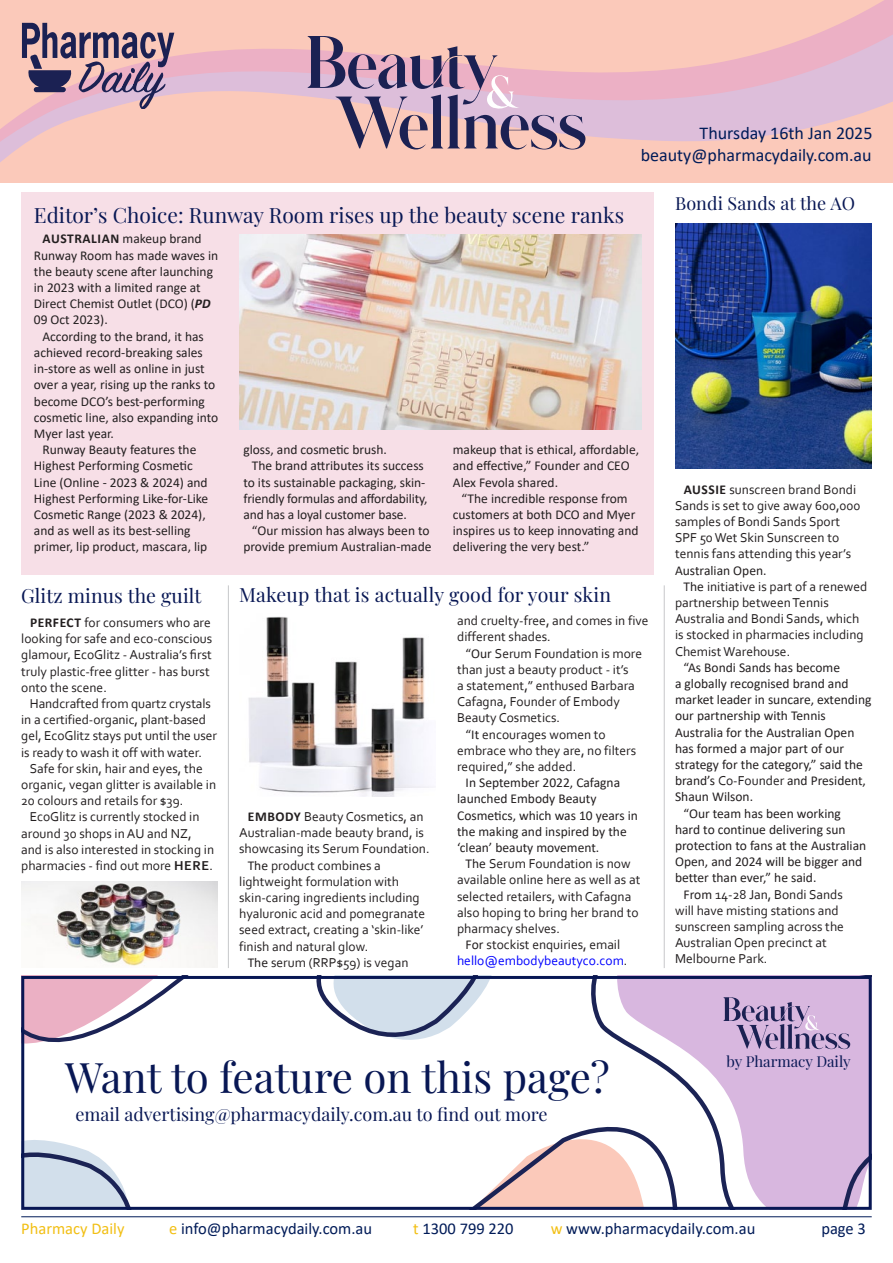
<style>
.page{position:relative;width:893px;height:1263px;background:#fff}
.page>*{position:absolute;margin:0;border:0;box-sizing:border-box;transform-origin:0 0}
.t1{font:42px "Playfair Display";color:#081754}
.t2{font:700 21px "Playfair Display";color:#081754}
.t3{font:700 19.5px "Playfair Display";letter-spacing:.01em;color:#081754}
.t4{font:18px "Playfair Display";color:#081754}
.t5{font:18px "Calibri";color:#001b58}
.t6{font:700 18px "Playfair Display";letter-spacing:.005em;color:#081754}
.t7{font:16.5px "Calibri";color:#001b58}
.t8{font:16.5px "Calibri";color:#f2bf14}
.t9{font:15px "Playfair Display";color:#081754}
.t10{font:13.5px/16.2px "Corbel";color:#231f20}
.t11{font:13.5px/16.2px "Calibri";color:#231f20}
.s1{font-weight:700}
.s2{font-weight:700;font-style:italic}
.s3{font-family:"Calibri";font-weight:700}
.s4{font-family:"Calibri"}
.s5{color:#00f}
.s6{font-family:"Corbel"}
.s7{color:#f2bf14}
</style>
<div class="page">
<hr style="left:21px;top:1216px;width:851px;height:1px;background:#001b58">
<svg style="left:0;top:0;width:893px;height:183px;background:#f4c4c0"></svg>
<svg style="left:22px;top:23px;width:152px;height:86px;background:#ad8e9d"></svg>
<svg style="left:307px;top:36px;width:278px;height:113px;background:#c39fad"></svg>
<svg style="left:316px;top:980px;width:174px;height:60px"></svg>
<svg style="left:25px;top:980px;width:158px;height:226px"></svg>
<svg style="left:591px;top:980px;width:277px;height:226px"></svg>
<svg style="left:474px;top:1094px;width:220px;height:112px"></svg>
<svg style="left:723px;top:997px;width:127px;height:52px;background:#b098c1"></svg>
<div style="left:21px;top:976px;width:851px;height:234px;border:3px solid #081754"></div>
<div style="left:21px;top:192px;width:633px;height:382px;background:#f7dfe7"></div>
<img style="left:239px;top:234px;width:402px;height:195px">
<img style="left:675px;top:223px;width:197px;height:246px">
<img style="left:21px;top:881px;width:197px;height:86px">
<img style="left:248px;top:617px;width:185px;height:179px">
<hr style="left:228px;top:585px;width:1px;height:383px;background:#c7c8ca">
<hr style="left:664px;top:585px;width:1px;height:383px;background:#c7c8ca">
<h3 class="t5" style="left:700px;top:121px;width:174px">Thursday 16th Jan 2025</h3>
<h3 class="t5" style="left:641px;top:143px;width:232px">beauty@pharmacydaily.com.au</h3>
<h2 class="t2" style="left:34px;top:199px;width:592px">Editor’s Choice: Runway Room rises up the beauty scene ranks</h2>
<p class="t11" style="left:34px;top:231px;width:186px;text-indent:9px"><span class="s1">AUSTRALIAN</span> makeup brand<br>Runway Room has made waves in the beauty scene after launching in 2023 with a limited range at<br>Direct Chemist Outlet (DCO) (<span class="s2">PD<br></span>09 Oct 2023).</p>
<p class="t11" style="left:42px;top:328px;width:163px">According to the brand, it has</p>
<p class="t11" style="left:34px;top:344px;width:170px">achieved record-breaking sales</p>
<p class="t11" style="left:34px;top:360px;width:172px">in-store as well as online in just</p>
<p class="t11" style="left:34px;top:376px;width:183px">over a year, rising up the ranks to</p>
<p class="t11" style="left:34px;top:393px;width:173px">become DCO’s best-performing</p>
<p class="t11" style="left:34px;top:409px;width:186px">cosmetic line, also expanding into</p>
<p class="t11" style="left:34px;top:425px;width:82px">Myer last year.</p>
<p class="t11" style="left:42px;top:441px;width:155px">Runway Beauty features the</p>
<p class="t11" style="left:34px;top:457px;width:160px">Highest Performing Cosmetic</p>
<p class="t11" style="left:34px;top:474px;width:175px">Line (Online - 2023 &amp; 2024) and</p>
<p class="t11" style="left:34px;top:490px;width:176px">Highest Performing Like-for-Like</p>
<p class="t11" style="left:34px;top:506px;width:173px">Cosmetic Range (2023 &amp; 2024),</p>
<p class="t11" style="left:34px;top:522px;width:158px">and as well as its best-selling</p>
<p class="t11" style="left:34px;top:538px;width:175px">primer, lip product, mascara, lip</p>
<p class="t11" style="left:453px;top:441px;width:188px">makeup that is ethical, affordable, and effective,” Founder and CEO<br>Alex Fevola shared.</p>
<p class="t11" style="left:453px;top:490px;width:187px;text-indent:9px">“The incredible response from customers at both DCO and Myer inspires us to keep innovating and delivering the very best.”</p>
<p class="t11" style="left:243px;top:441px;width:145px">gloss, and cosmetic brush.</p>
<p class="t11" style="left:252px;top:457px;width:173px">The brand attributes its success</p>
<p class="t11" style="left:243px;top:474px;width:183px">to its sustainable packaging, skin-</p>
<p class="t11" style="left:243px;top:490px;width:186px">friendly formulas and affordability,</p>
<p class="t11" style="left:243px;top:506px;width:165px">and has a loyal customer base.</p>
<p class="t11" style="left:252px;top:522px;width:179px">“Our mission has always been to</p>
<p class="t11" style="left:243px;top:538px;width:190px">provide premium Australian-made</p>
<h3 class="t3" style="left:21px;top:581px;width:182px">Glitz minus the guilt</h3>
<p class="t10" style="left:21px;top:614px;width:193px;text-indent:9px"><span class="s3">PERFECT</span> for consumers who are looking for safe and eco-conscious glamour, EcoGlitz - Australia’s first truly plastic-free glitter - has burst onto the scene.</p>
<p class="t10" style="left:21px;top:695px;width:197px;text-indent:9px">Handcrafted from quartz crystals in a certified-organic, plant-based gel, EcoGlitz stays put until the user is ready to wash it off with water.</p>
<p class="t10" style="left:21px;top:760px;width:196px;text-indent:9px">Safe for skin, hair and eyes, the organic, vegan glitter is available in<br>20 colours and retails for $39.</p>
<p class="t10" style="left:21px;top:808px;width:194px;text-indent:9px">EcoGlitz is currently stocked in around 30 shops in AU and NZ, and is also interested in stocking in pharmacies - find out more <span class="s1">HERE</span>.</p>
<h3 class="t3" style="left:239px;top:579px;width:373px">Makeup that is actually good for your skin</h3>
<p class="t10" style="left:248px;top:808px;width:177px"><span class="s3">EMBODY</span> Beauty Cosmetics, an</p>
<p class="t10" style="left:239px;top:824px;width:186px">Australian-made beauty brand, is</p>
<p class="t10" style="left:239px;top:840px;width:192px">showcasing its Serum Foundation.</p>
<p class="t10" style="left:248px;top:857px;width:135px"><span class="s4">The</span> product combines a</p>
<p class="t10" style="left:239px;top:873px;width:161px">lightweight formulation with</p>
<p class="t10" style="left:239px;top:889px;width:182px">skin-caring ingredients including</p>
<p class="t10" style="left:239px;top:905px;width:187px">hyaluronic acid and pomegranate</p>
<p class="t10" style="left:239px;top:921px;width:186px">seed extract, creating a ‘skin-like’</p>
<p class="t10" style="left:239px;top:938px;width:131px">finish and natural glow.</p>
<p class="t10" style="left:248px;top:954px;width:162px"><span class="s4">The</span> serum (RRP$59) is vegan</p>
<p class="t10" style="left:457px;top:612px;width:193px">and cruelty-free, and comes in five different shades.</p>
<p class="t10" style="left:466px;top:645px;width:178px"><span class="s4">“Our</span> Serum Foundation is more</p>
<p class="t10" style="left:457px;top:661px;width:173px">than just a beauty product - it’s</p>
<p class="t10" style="left:457px;top:677px;width:179px">a statement,” enthused Barbara</p>
<p class="t10" style="left:457px;top:693px;width:164px">Cafagna, Founder of Embody</p>
<p class="t10" style="left:457px;top:709px;width:104px">Beauty Cosmetics.</p>
<p class="t10" style="left:466px;top:726px;width:142px"><span class="s4">“It</span> encourages women to</p>
<p class="t10" style="left:457px;top:742px;width:181px">embrace who they are, no filters</p>
<p class="t10" style="left:457px;top:758px;width:121px">required,” she added.</p>
<p class="t11" style="left:457px;top:774px;width:182px;text-indent:9px">In September 2022, Cafagna launched Embody Beauty<br>Cosmetics, which was 10 years in the making and inspired by the ‘clean’ beauty movement.</p>
<p class="t10" style="left:457px;top:855px;width:185px;text-indent:9px"><span class="s4">The</span> Serum Foundation is now available online here as well as at selected retailers, with Cafagna also hoping to bring her brand to pharmacy shelves.</p>
<p class="t10" style="left:457px;top:936px;width:172px;text-align:center"><span class="s4">For</span> stockist enquiries, email <span class="s5">hello@embodybeautyco.com</span>.</p>
<h3 class="t6" style="left:675px;top:189px;width:181px">Bondi Sands at the AO</h3>
<p class="t10" style="left:675px;top:481px;width:187px;text-indent:9px"><span class="s3">AUSSIE</span> sunscreen brand Bondi<br>Sands is set to give away 600,000 samples of Bondi Sands Sport<br>SPF 50 Wet Skin Sunscreen to tennis fans attending this year’s</p>
<p class="t11" style="left:675px;top:562px;width:93px">Australian Open.</p>
<p class="t10" style="left:675px;top:578px;width:194px;text-indent:9px"><span class="s4">The</span> initiative is part of a renewed partnership between Tennis<br>Australia and Bondi Sands, which is stocked in pharmacies including<br>Chemist Warehouse.</p>
<p class="t11" style="left:684px;top:659px;width:158px">“As Bondi Sands has become</p>
<p class="t11" style="left:675px;top:675px;width:175px">a globally recognised brand and</p>
<p class="t11" style="left:675px;top:691px;width:198px">market leader in suncare, extending</p>
<p class="t11" style="left:675px;top:707px;width:152px">our partnership with Tennis</p>
<p class="t11" style="left:675px;top:724px;width:181px">Australia for the Australian Open</p>
<p class="t11" style="left:675px;top:740px;width:171px">has formed a major part of our</p>
<p class="t11" style="left:675px;top:756px;width:189px">strategy for the category,” said the</p>
<p class="t11" style="left:675px;top:772px;width:192px">brand’s <span class="s6">Co-Founder</span> and President,</p>
<p class="t11" style="left:675px;top:788px;width:80px">Shaun Wilson.</p>
<p class="t11" style="left:684px;top:805px;width:159px">“Our team has been working</p>
<p class="t11" style="left:675px;top:821px;width:172px">hard to continue delivering sun</p>
<p class="t11" style="left:675px;top:837px;width:193px">protection to fans at the Australian</p>
<p class="t11" style="left:675px;top:853px;width:189px">Open, and 2024 will be bigger and</p>
<p class="t11" style="left:675px;top:869px;width:143px">better than ever,” he said.</p>
<p class="t10" style="left:675px;top:886px;width:170px;text-indent:9px"><span class="s4">From</span> 14-28 Jan, Bondi Sands will have misting stations and sunscreen sampling across the<br>Australian Open precinct at<br>Melbourne Park.</p>
<h1 class="t1" style="left:65px;top:1044px;width:546px">Want to feature on this page?</h1>
<h3 class="t4" style="left:75px;top:1100px;width:474px">email advertising@pharmacydaily.com.au to find out more</h3>
<p class="t9" style="left:726px;top:1050px;width:126px">by Pharmacy Daily</p>
<p class="t8" style="left:21px;top:1217px;width:105px">Pharmacy Daily</p>
<p class="t7" style="left:169px;top:1217px;width:204px"><span class="s7">e</span> info@pharmacydaily.com.au</p>
<p class="t7" style="left:413px;top:1217px;width:102px"><span class="s7">t</span> 1300 799 220</p>
<p class="t7" style="left:551px;top:1217px;width:206px"><span class="s7">w</span> www.pharmacydaily.com.au</p>
<p class="t7" style="left:821px;top:1217px;width:46px">page 3</p>
</div>
